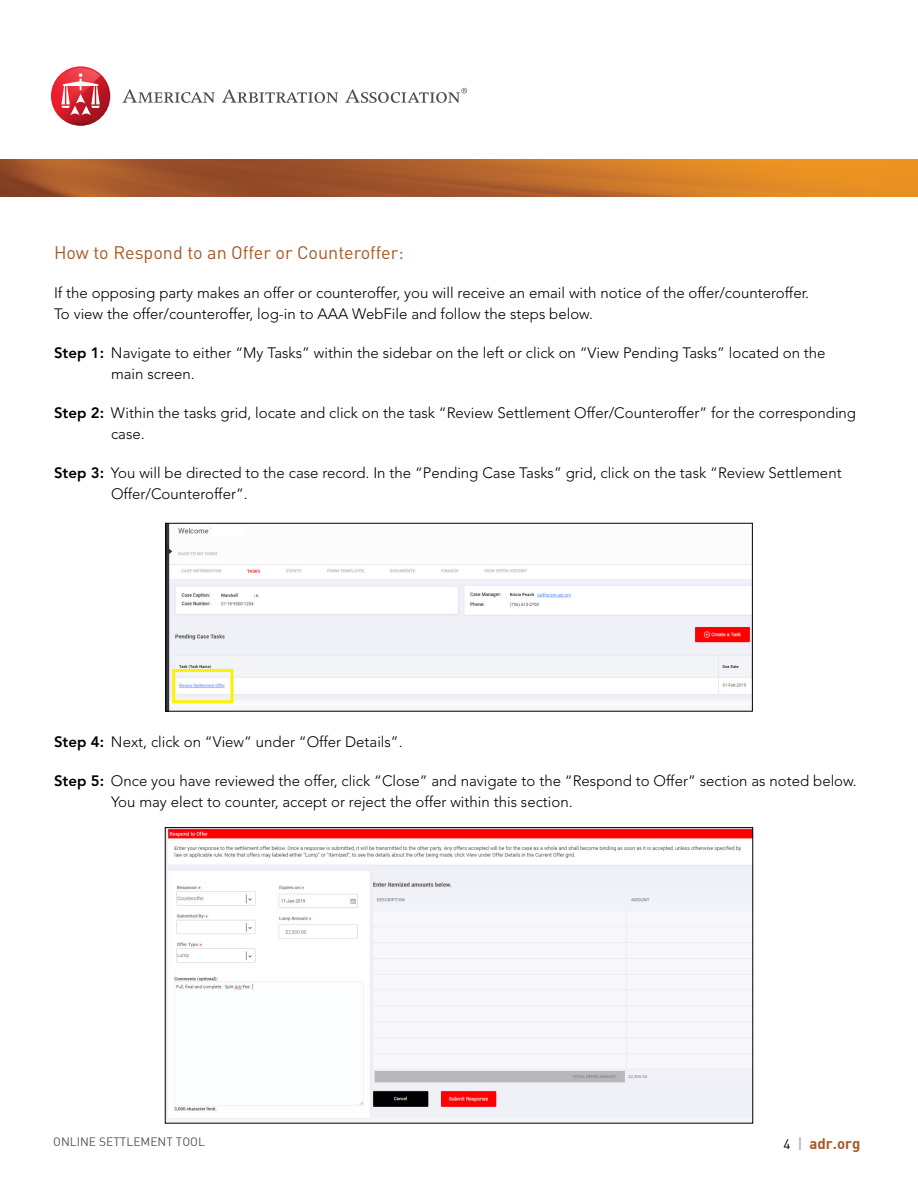
<style>
.page{position:relative;width:918px;height:1188px;background:#fff}
.page>*{position:absolute;margin:0;border:0;box-sizing:border-box;transform-origin:0 0}
.t1{font:18px "DIN";color:#a65a2a}
.t2{font:300 15px/21px "Avenir LT Std";color:#000}
.t3{font:15px "DIN Bold";color:#a65a2a}
.t4{font:12px "DIN";color:#54565a}
.s1{font-weight:800}
.s2{font-family:"DIN";font-size:13.5px;color:#000}
.s3{color:#bcbec0}
</style>
<div class="page">
<img style="left:0;top:160px;width:918px;height:36px">
<svg style="left:123px;top:88px;width:344px;height:15px"></svg>
<svg style="left:51px;top:66px;width:59px;height:60px"></svg>
<svg style="left:52px;top:68px;width:49px;height:58px"></svg>
<img style="left:167px;top:525px;width:584px;height:185px">
<div style="left:165px;top:523px;width:588px;height:189px;border:1px solid #000"></div>
<img style="left:167px;top:829px;width:584px;height:291px">
<div style="left:165px;top:827px;width:588px;height:297px;border:1px solid #000"></div>
<p class="t1" style="left:54px;top:241px;width:351px">How to Respond to an Offer or Counteroffer:</p>
<p class="t2" style="left:54px;top:282px;width:757px">If the opposing party makes an offer or counteroffer, you will receive an email with notice of the offer/counteroffer.<br>To view the offer/counteroffer, log-in to AAA WebFile and follow the steps below.</p>
<p class="t2" style="left:111px;top:342px;width:716px;text-indent:-57px"><span class="s1">Step 1:</span> Navigate to either “My Tasks” within the sidebar on the left or click on “View Pending Tasks” located on the main screen.</p>
<p class="t2" style="left:111px;top:402px;width:747px;text-indent:-57px"><span class="s1">Step 2:</span> Within the tasks grid, locate and click on the task “Review Settlement Offer/Counteroffer” for the corresponding case.</p>
<p class="t2" style="left:111px;top:462px;width:732px;text-indent:-57px"><span class="s1">Step 3:</span> You will be directed to the case record. In the “Pending Case Tasks” grid, click on the task “Review Settlement<br>Offer/Counteroffer”.</p>
<p class="t2" style="left:54px;top:731px;width:350px"><span class="s1">Step 4:</span> Next, click on “View” under “Offer Details”.</p>
<p class="t2" style="left:111px;top:770px;width:747px;text-indent:-57px"><span class="s1">Step 5:</span> Once you have reviewed the offer, click “Close” and navigate to the “Respond to Offer” section as noted below.<br>You may elect to counter, accept or reject the offer within this section.</p>
<p class="t4" style="left:53px;top:1134px;width:153px">ONLINE SETTLEMENT TOOL</p>
<p class="t3" style="left:783px;top:1134px;width:79px"><span class="s2">4</span> <span class="s3">|</span> adr.org</p>
</div>
